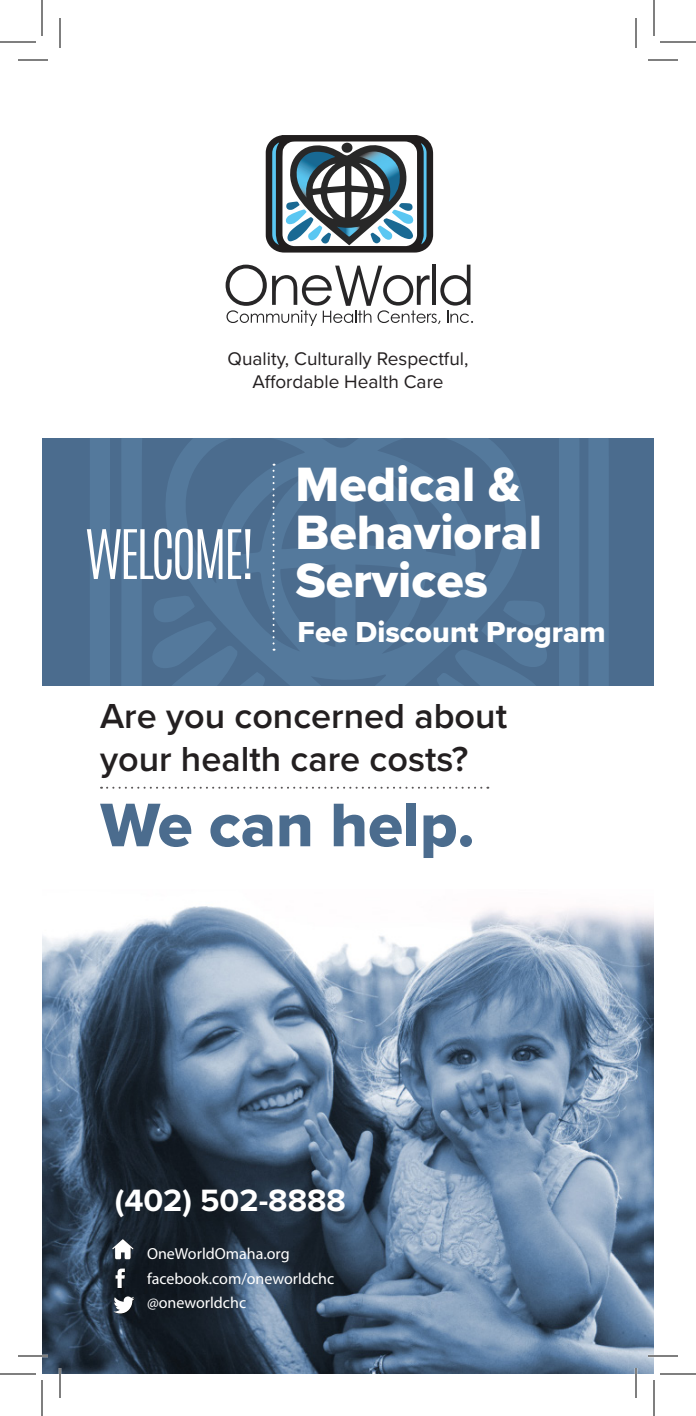
<style>
.page{position:relative;width:696px;height:1416px;background:#fff}
.page>*{position:absolute;margin:0;border:0;box-sizing:border-box;transform-origin:0 0}
.t1{font:63.8px "Proxima Nova Extrabld";color:#4b6c8e}
.t2{font:300 58px "Antonio";letter-spacing:-.06em;color:#fff}
.t3{font:50px "Proxima Nova Extrabld";color:#fff}
.t4{font:600 36px/43.2px "Proxima Nova";color:#231f20}
.t5{font:700 32px "Proxima Nova";color:#fff}
.t6{font:30px "Proxima Nova Extrabld";color:#fff}
.t7{font:19px "Proxima Nova";color:#231f20}
.t8{font:16px "Myriad Pro";color:#fff}
</style>
<div class="page">
<img style="left:42px;top:906px;width:612px;height:468px">
<div style="left:42px;top:438px;width:612px;height:248px;background:#4b6c8e"></div>
<svg style="left:90px;top:438px;width:519px;height:248px;fill:#54799c"></svg>
<svg style="left:162px;top:438px;width:368px;height:248px;fill:#527699"></svg>
<svg style="left:325px;top:438px;width:34px;height:1px"></svg>
<svg style="left:150px;top:596px;width:116px;height:90px"></svg>
<svg style="left:435px;top:600px;width:114px;height:86px"></svg>
<svg style="left:273px;top:464px;width:2px;height:187px"></svg>
<svg style="left:101px;top:787px;width:387px;height:2px"></svg>
<svg style="left:226px;top:265px;width:247px;height:61px"></svg>
<svg style="left:266px;top:135px;width:167px;height:118px"></svg>
<svg style="left:112px;top:1239px;width:22px;height:20px"></svg>
<svg style="left:116px;top:1269px;width:9px;height:19px"></svg>
<svg style="left:113px;top:1296px;width:22px;height:18px"></svg>
<hr style="left:18px;top:1355px;width:30px;height:2px;background:#fff">
<hr style="left:648px;top:1355px;width:30px;height:2px;background:#fff">
<hr style="left:59px;top:1368px;width:2px;height:30px;background:#fff">
<hr style="left:635px;top:1368px;width:2px;height:30px;background:#fff">
<hr style="left:18px;top:60px;width:30px;height:1px;background:#000">
<hr style="left:648px;top:60px;width:30px;height:1px;background:#000">
<hr style="left:18px;top:1356px;width:30px;height:1px;background:#000">
<hr style="left:648px;top:1356px;width:30px;height:1px;background:#000">
<hr style="left:60px;top:18px;width:1px;height:30px;background:#000">
<hr style="left:60px;top:1368px;width:1px;height:30px;background:#000">
<hr style="left:636px;top:18px;width:1px;height:30px;background:#000">
<hr style="left:636px;top:1368px;width:1px;height:30px;background:#000">
<hr style="left:0;top:42px;width:36px;height:1px;background:#000">
<hr style="left:660px;top:42px;width:36px;height:1px;background:#000">
<hr style="left:0;top:1374px;width:36px;height:1px;background:#000">
<hr style="left:660px;top:1374px;width:36px;height:1px;background:#000">
<hr style="left:42px;top:0;width:1px;height:36px;background:#000">
<hr style="left:42px;top:1380px;width:1px;height:36px;background:#000">
<hr style="left:654px;top:0;width:1px;height:36px;background:#000">
<hr style="left:654px;top:1380px;width:1px;height:36px;background:#000">
<p class="t7" style="left:228px;top:345px;width:242px">Quality, Culturally Respectful,</p>
<p class="t7" style="left:252px;top:368px;width:193px">Affordable Health Care</p>
<p class="t2" style="left:85px;top:513px;width:172px">WELCOME!</p>
<p class="t3" style="left:295px;top:448px;width:227px">Medical &amp;</p>
<p class="t3" style="left:295px;top:496px;width:248px">Behavioral</p>
<p class="t3" style="left:295px;top:544px;width:194px">Services</p>
<p class="t6" style="left:298px;top:609px;width:310px">Fee Discount Program</p>
<p class="t4" style="left:100px;top:694px;width:409px">Are you concerned about your health care costs?</p>
<p class="t1" style="left:100px;top:777px;width:376px">We can help.</p>
<p class="t5" style="left:115px;top:1177px;width:233px">(402) 502-8888</p>
<p class="t8" style="left:147px;top:1243px;width:144px">OneWorldOmaha.org</p>
<p class="t8" style="left:147px;top:1269px;width:189px">facebook.com/oneworldchc</p>
<p class="t8" style="left:147px;top:1292px;width:101px">@oneworldchc</p>
</div>
